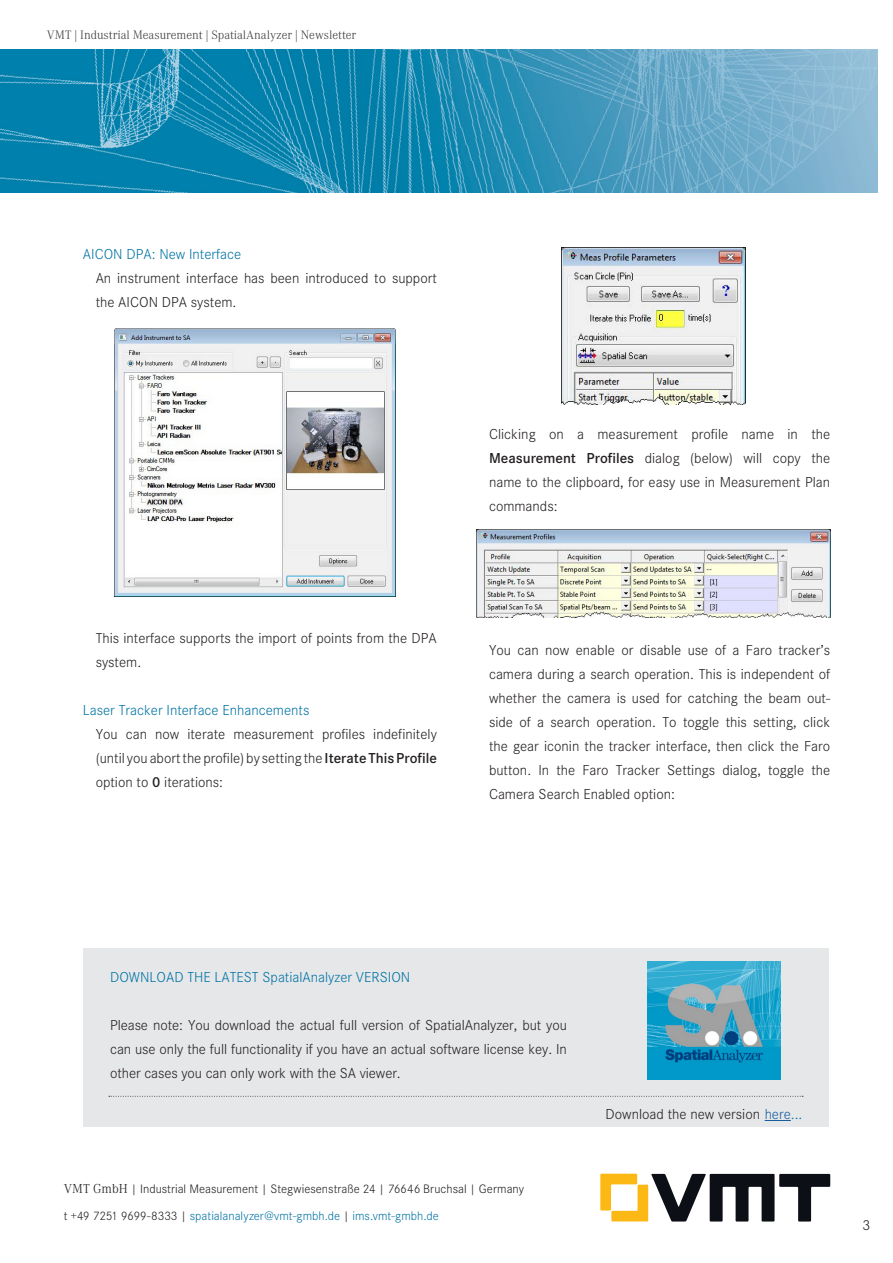
<style>
.page{position:relative;width:893px;height:1263px;background:#fff}
.page>*{position:absolute;margin:0;border:0;box-sizing:border-box;transform-origin:0 0}
.t1{font:300 15px/24px "Corporate S";color:#231f20;text-align:justify}
.t2{font:300 15px "Corporate S";color:#0073a4}
.t3{font:300 12.75px "Corporate S";color:#231f20}
.t4{font:300 12.75px "Corporate S";color:#0073a4}
.t5{font:300 12px "Corporate ABQ";color:#3e3e3f}
.s1{font-weight:600}
.s2{font-family:"Corporate ABQ"}
.s3{color:#231f20}
.s4{color:#175d9e}
.s5{color:#0073a4}
</style>
<div class="page">
<svg style="left:600px;top:1174px;width:230px;height:47px"></svg>
<img style="left:0;top:49px;width:878px;height:143px">
<img style="left:561px;top:247px;width:184px;height:158px">
<div style="left:83px;top:948px;width:745px;height:179px;background:#e6e7e9"></div>
<img style="left:647px;top:961px;width:134px;height:118px">
<svg style="left:109px;top:1096px;width:694px;height:1px"></svg>
<svg style="left:765px;top:1120px;width:26px;height:1px"></svg>
<img style="left:114px;top:329px;width:281px;height:267px">
<img style="left:476px;top:530px;width:354px;height:88px">
<p class="t5" style="left:47px;top:27px;width:311px">VMT | Industrial Measurement | SpatialAnalyzer | Newsletter</p>
<p class="t2" style="left:83px;top:245px;width:160px">AICON DPA: New Interface</p>
<p class="t1" style="left:96px;top:266px;width:343px">An instrument interface has been introduced to support the AICON DPA system.</p>
<p class="t1" style="left:96px;top:626px;width:343px">This interface supports the import of points from the DPA system.</p>
<p class="t2" style="left:83px;top:701px;width:228px">Laser Tracker Interface Enhancements</p>
<p class="t1" style="left:96px;top:722px;width:343px">You can now iterate measurement profiles indefinitely (until you abort the profile) by setting the <span class="s1">Iterate This Profile </span>option to <span class="s1">0</span> iterations:</p>
<p class="t1" style="left:489px;top:422px;width:343px">Clicking on a measurement profile name in the <span class="s1">Measurement Profiles</span> dialog (below) will copy the name to the clipboard, for easy use in Measurement Plan commands:</p>
<p class="t1" style="left:489px;top:638px;width:343px">You can now enable or disable use of a Faro tracker’s camera during a search operation. This is independent of whether the camera is used for catching the beam out&shy;side of a search operation. To toggle this setting, click the gear iconin the tracker interface, then click the Faro button. In the Faro Tracker Settings dialog, toggle the Camera Search Enabled option:</p>
<p class="t2" style="left:110px;top:968px;width:302px">DOWNLOAD THE LATEST SpatialAnalyzer VERSION</p>
<p class="t1" style="left:110px;top:1013px;width:458px">Please note: You download the actual full version of SpatialAnalyzer, but you can use only the full functionality if you have an actual software license key. In other cases you can only work with the SA viewer.</p>
<p class="t3" style="left:64px;top:1181px;width:462px"><span class="s2">VMT GmbH</span> | Industrial Measurement | Stegwiesenstraße 24 | 76646 Bruchsal | Germany</p>
<p class="t4" style="left:64px;top:1208px;width:377px"><span class="s3">t +49 7251 9699-8333 |</span> spatialanalyzer@vmt-gmbh.de <span class="s3">|</span> ims.vmt-gmbh.de</p>
<p class="t1" style="left:605px;top:1102px;width:198px">Download the new version <span class="s4">here</span><span class="s5">...</span></p>
<p class="t1" style="left:862px;top:1213px;width:9px">3</p>
</div>
